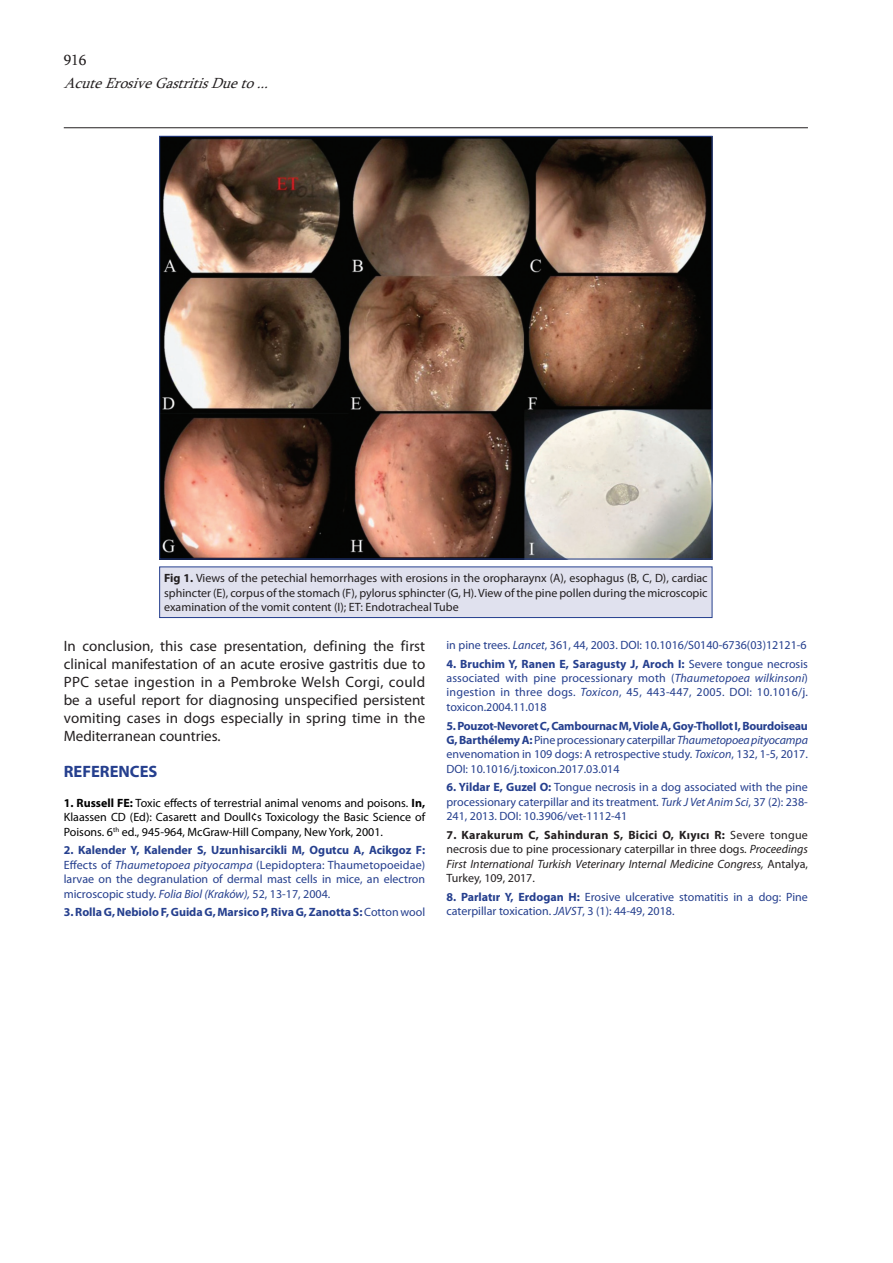
<style>
.page{position:relative;width:893px;height:1263px;background:#fff}
.page>*{position:absolute;margin:0;border:0;box-sizing:border-box;transform-origin:0 0}
.METIN{font:700 16.5px "Myriad Pro";color:#253f8e}
.METIN-2{font:15px/18px "Myriad Pro";letter-spacing:.01em;color:#231f20;text-align:justify}
.UST_BILGI_SOL{font:italic 15px "Sylfaen";color:#231f20}
.sol_numara{font:15px "Sylfaen";color:#231f20}
.Bağlantı{font:12px/14.4px "Myriad Pro";color:#253f8e;text-align:justify}
.SEKIL{font:12px/14.4px "Myriad Pro";color:#231f20;text-align:justify}
.KAYNAK{font:12px/14.4px "Myriad Pro";color:#231f20;text-align:justify}
.KAYNAK-2{font:12px/14.4px "Myriad Pro";color:#000;text-align:justify}
.Bağlantı-2{font:700 12px "Myriad Pro";color:#253f8e}
.s1{font-weight:700}
.s2{font-style:italic}
.s3{font-weight:400}
</style>
<div class="page">
<hr style="left:64px;top:127px;width:744px;height:1px;background:#231f20">
<div style="left:160px;top:567px;width:552px;height:50px;background:#e0e1ee"></div>
<div style="left:159px;top:567px;width:553px;height:51px;border:1px solid #253f8e"></div>
<img style="left:161px;top:138px;width:549px;height:419px">
<p class="sol_numara" style="left:64px;top:50px;width:24px">916</p>
<p class="UST_BILGI_SOL" style="left:64px;top:73px;width:213px">AcuteErosiveGastritisDueto...</p>
<p class="SEKIL" style="left:164px;top:571px;width:545px"><span class="s1">Fig 1.</span> Views of the petechial hemorrhages with erosions in the oropharaynx (A), esophagus (B, C, D), cardiac sphincter (E), corpus of the stomach (F), pylorus sphincter (G, H). View of the pine pollen during the microscopic examination of the vomit content (I); ET: Endotracheal Tube</p>
<p class="METIN-2" style="left:64px;top:637px;width:363px">In conclusion, this case presentation, defining the first clinical manifestation of an acute erosive gastritis due to PPC setae ingestion in a Pembroke Welsh Corgi, could be a useful report for diagnosing unspecified persistent vomiting cases in dogs especially in spring time in the Mediterranean countries.</p>
<p class="METIN" style="left:64px;top:760px;width:95px">REFERENCES</p>
<p class="KAYNAK-2" style="left:64px;top:795px;width:363px"><span class="s1">1. Russell FE:</span> Toxic effects of terrestrial animal venoms and poisons. <span class="s1">In, </span>Klaassen CD (Ed): Casarett and Doull¢s Toxicology the Basic Science of Poisons. 6<sup>th</sup> ed., 945-964, McGraw-Hill Company, New York, 2001.</p>
<p class="Bağlantı" style="left:64px;top:843px;width:363px"><span class="s1">2. Kalender Y, Kalender S, Uzunhisarcikli M, Ogutcu A, Acikgoz F:<br></span>Effects of <span class="s2">Thaumetopoea pityocampa</span> (Lepidoptera: Thaumetopoeidae) larvae on the degranulation of dermal mast cells in mice, an electron microscopic study. <span class="s2">Folia Biol (Kraków),</span> 52, 13-17, 2004.</p>
<p class="Bağlantı-2" style="left:64px;top:904px;width:363px">3. Rolla G, Nebiolo F, Guida G, Marsico P, Riva G, Zanotta S: <span class="s3">Cotton wool</span></p>
<p class="Bağlantı" style="left:446px;top:638px;width:362px">in pine trees. <span class="s2">Lancet</span>, 361, 44, 2003. DOI: 10.1016/S0140-6736(03)12121-6</p>
<p class="Bağlantı" style="left:446px;top:656px;width:363px"><span class="s1">4. Bruchim Y, Ranen E, Saragusty J, Aroch I:</span> Severe tongue necrosis associated with pine processionary moth (<span class="s2">Thaumetopoea wilkinsoni</span>) ingestion in three dogs. <span class="s2">Toxicon</span>, 45, 443-447, 2005. DOI: 10.1016/j. toxicon.2004.11.018</p>
<p class="Bağlantı" style="left:446px;top:718px;width:363px"><span class="s1">5. Pouzot-Nevoret C, Cambournac M, Viole A, Goy-Thollot I, Bourdoiseau G, Barthélemy A:</span> Pine processionary caterpillar <span class="s2">Thaumetopoea pityocampa </span>envenomation in 109 dogs: A retrospective study. <span class="s2">Toxicon</span>, 132, 1-5, 2017.<br>DOI: 10.1016/j.toxicon.2017.03.014</p>
<p class="Bağlantı" style="left:446px;top:780px;width:363px"><span class="s1">6. Yildar E, Guzel O:</span> Tongue necrosis in a dog associated with the pine processionary caterpillar and its treatment. <span class="s2">Turk J Vet Anim Sci</span>, 37 (2): 238- 241, 2013. DOI: 10.3906/vet-1112-41</p>
<p class="KAYNAK" style="left:446px;top:827px;width:363px"><span class="s1">7. Karakurum C, Sahinduran S, Bicici O, Kıyıcı R:</span> Severe tongue necrosis due to pine processionary caterpillar in three dogs. <span class="s2">Proceedings First International Turkish Veterinary Internal Medicine Congress,</span> Antalya, Turkey, 109, 2017.</p>
<p class="Bağlantı" style="left:446px;top:889px;width:363px"><span class="s1">8. Parlatır Y, Erdogan H:</span> Erosive ulcerative stomatitis in a dog: Pine caterpillar toxication. <span class="s2">JAVST</span>, 3 (1): 44-49, 2018.</p>
</div>
